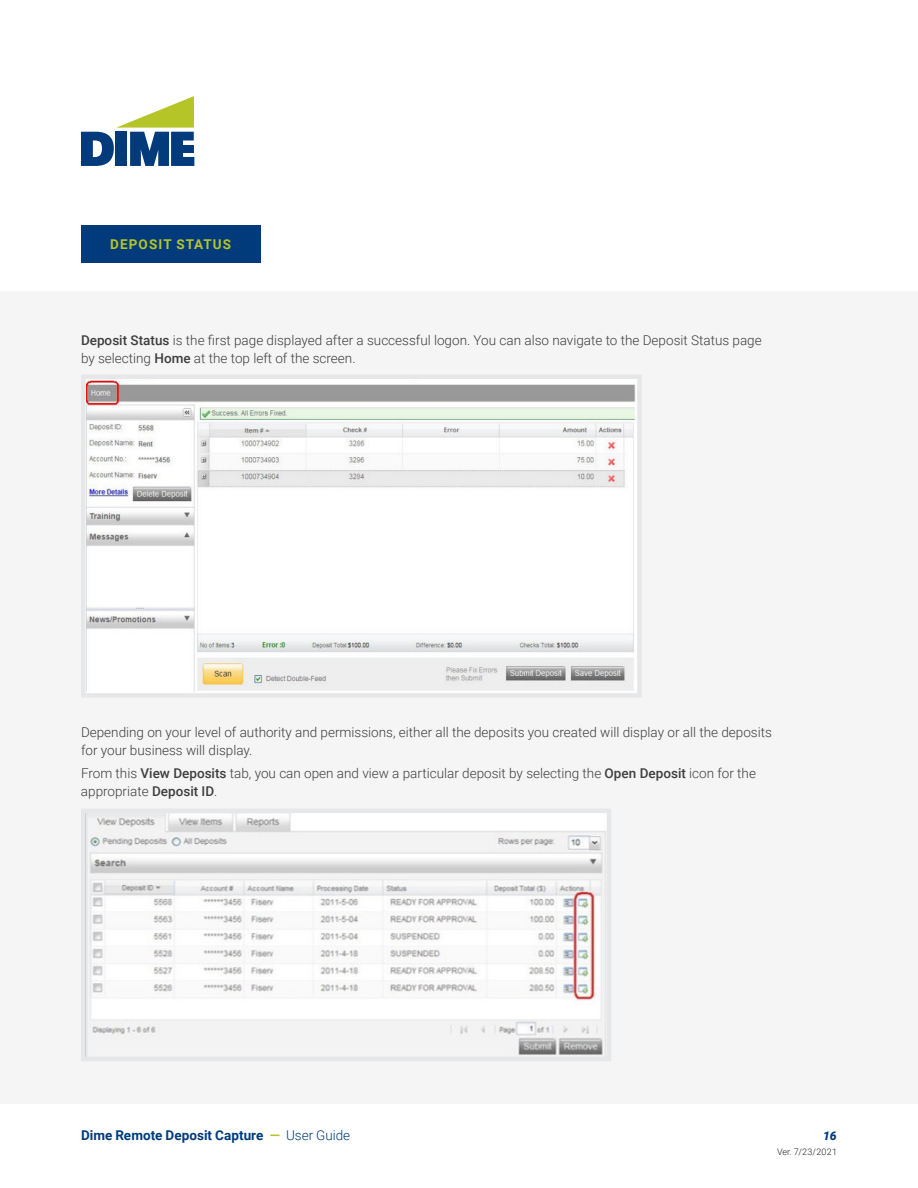
<style>
.page{position:relative;width:918px;height:1188px;background:#fff}
.page>*{position:absolute;margin:0;border:0;box-sizing:border-box;transform-origin:0 0}
.t1{font:300 13.5px/18px "Roboto";color:#3e3e3f}
.t2{font:700 13.5px "Roboto";color:#013b7c}
.t3{font:700 13.5px "Roboto";letter-spacing:.08em;color:#b5c527}
.t4{font:italic 900 12px "Roboto";color:#013b7c}
.t5{font:300 9px "Roboto";letter-spacing:.015em;color:#231f20}
.s1{font-weight:500}
.s2{color:#b5c527}
.s3{font-weight:300}
</style>
<div class="page">
<svg style="left:81px;top:96px;width:113px;height:70px"></svg>
<div style="left:0;top:292px;width:918px;height:812px;background:#f5f5f6"></div>
<div style="left:81px;top:225px;width:179px;height:38px;background:#013b7c"></div>
<img style="left:87px;top:380px;width:548px;height:312px">
<div style="left:81px;top:374px;width:561px;height:324px;border:5px solid #e6e7e9"></div>
<img style="left:87px;top:815px;width:518px;height:240px">
<div style="left:81px;top:809px;width:530px;height:252px;border:5px solid #e6e7e9"></div>
<p class="t3" style="left:110px;top:238px;width:122px">DEPOSIT STATUS</p>
<p class="t1" style="left:81px;top:330px;width:682px"><span class="s1">Deposit Status</span> is the first page displayed after a successful logon. You can also navigate to the Deposit Status page by selecting <span class="s1">Home</span> at the top left of the screen.</p>
<p class="t1" style="left:81px;top:724px;width:692px">Depending on your level of authority and permissions, either all the deposits you created will display or all the deposits for your business will display.</p>
<p class="t1" style="left:81px;top:765px;width:677px">From this <span class="s1">View Deposits</span> tab, you can open and view a particular deposit by selecting the <span class="s1">Open Deposit</span> icon for the appropriate <span class="s1">Deposit ID</span>.</p>
<p class="t2" style="left:81px;top:1130px;width:271px">Dime Remote Deposit Capture <span class="s2">—</span> <span class="s3">User Guide</span></p>
<p class="t4" style="left:823px;top:1129px;width:15px">16</p>
<p class="t5" style="left:777px;top:1146px;width:61px">Ver. 7/23/2021</p>
</div>
